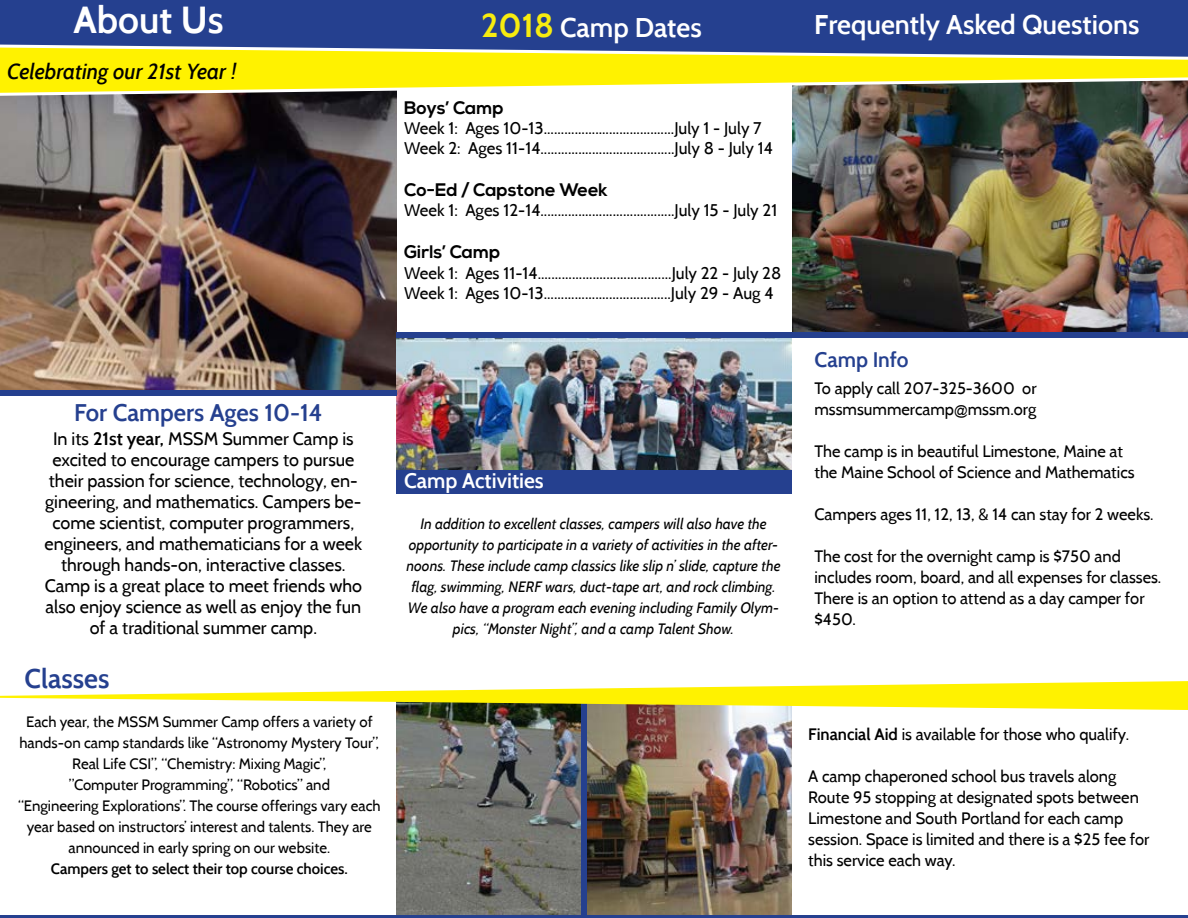
<style>
.page{position:relative;width:1188px;height:918px;background:#fff}
.page>*{position:absolute;margin:0;border:0;box-sizing:border-box;transform-origin:0 0}
.t1{font:600 37.5px "Cabin";color:#fff}
.t2{font:600 27px "Cabin";color:#fff}
.t3{font:600 27px "Cabin";color:#25408f}
.t4{font:600 24px "Cabin";color:#25408f}
.t5{font:italic 500 21.75px "Cabin";color:#000}
.t6{font:600 21px "Cabin";color:#fff}
.t7{font:600 21px "Cabin";letter-spacing:-.005em;color:#25408f}
.t8{font:700 18.15px "Nexa";color:#000}
.t9{font:18px/21px "Cabin";color:#000;text-align:center}
.t10{font:16.8px/20.2px "Cabin";color:#000}
.t11{font:16.5px/21px "Cabin";color:#000}
.t12{font:italic 15px/21px "Cabin";color:#000;text-align:center}
.t13{font:15px/21px "Cabin";color:#000;text-align:center}
.t14{font:600 15px "Cabin";color:#000}
.s1{font-weight:700}
.s2{font-weight:700;font-size:33px;color:#f7ec0f}
.s3{font-weight:600}
.s4{font-family:"Arial";font-size:13.5px}
</style>
<div class="page">
<img style="left:0;top:98px;width:397px;height:292px">
<div style="left:0;top:0;width:1188px;height:43px;background:#25408f"></div>
<img style="left:397px;top:338px;width:395px;height:133px">
<div style="left:397px;top:471px;width:395px;height:23px;background:#25408f"></div>
<div style="left:0;top:390px;width:397px;height:6px;background:#25408f"></div>
<img style="left:792px;top:98px;width:396px;height:235px">
<div style="left:397px;top:333px;width:791px;height:5px;background:#25408f"></div>
<svg style="left:0;top:43px;width:1188px;height:55px;background:#cac645"></svg>
<img style="left:397px;top:710px;width:395px;height:205px">
<hr style="left:0;top:915px;width:1188px;height:3px;background:#25408f">
<div style="left:581px;top:695px;width:6px;height:223px;background:#25408f"></div>
<svg style="left:0;top:681px;width:1188px;height:29px"></svg>
<h1 class="t1" style="left:74px;top:-3px;width:152px"><span class="s1">A</span>bout <span class="s1">U</span>s</h1>
<h2 class="t2" style="left:814px;top:8px;width:327px"><span class="s1">F</span>requently Asked Questions</h2>
<h2 class="t2" style="left:481px;top:11px;width:222px"><span class="s2">2018</span> Camp Dates</h2>
<h3 class="t5" style="left:7px;top:58px;width:231px">Celebrating our 21st Year !</h3>
<p class="t8" style="left:404px;top:97px;width:101px">Boys’ Camp</p>
<p class="t10" style="left:404px;top:118px;width:371px">Week 1: Ages 10-13......................................July 1 - July 7<br>Week 2: Ages 11-14.......................................July 8 - July 14</p>
<p class="t8" style="left:404px;top:180px;width:205px">Co-Ed / Capstone Week</p>
<p class="t10" style="left:404px;top:200px;width:375px">Week 1: Ages 12-14.......................................July 15 - July 21</p>
<p class="t8" style="left:404px;top:242px;width:98px">Girls’ Camp</p>
<p class="t10" style="left:404px;top:263px;width:379px">Week 1: Ages 11-14.......................................July 22 - July 28<br>Week 1: Ages 10-13.....................................July 29 - Aug 4</p>
<h3 class="t4" style="left:74px;top:398px;width:250px">For Campers Ages 10-14</h3>
<p class="t9" style="left:45px;top:428px;width:319px">In its <span class="s3">21st year,</span> MSSM Summer Camp is excited to encourage campers to pursue their passion for science, technology, en&shy;gineering, and mathematics. Campers be&shy;come scientist, computer programmers, engineers, and mathematicians for a week through hands-on, interactive classes.<br>Camp is a great place to meet friends who also enjoy science as well as enjoy the fun of a traditional summer camp.</p>
<h2 class="t3" style="left:25px;top:662px;width:86px">Classes</h2>
<p class="t13" style="left:18px;top:711px;width:364px">Each year, the MSSM Summer Camp offers a variety of hands-on camp standards like “Astronomy Mystery Tour”, Real Life CSI”, “Chemistry: Mixing Magic”,<br>”Computer Programming”, “Robotics” and<br>“Engineering Explorations”. The course offerings vary each year based on instructors’ interest and talents. They are announced in early spring on our website.</p>
<p class="t14" style="left:51px;top:859px;width:299px">Campers get to select their top course choices.</p>
<p class="t6" style="left:404px;top:468px;width:141px">Camp Activities</p>
<p class="t12" style="left:407px;top:513px;width:376px">In addition to excellent classes, campers will also have the opportunity to participate in a variety of activities in the after&shy;noons. These include camp classics like slip n’ slide, capture the flag, swimming, NERF wars, duct-tape art, and rock climbing.<br>We also have a program each evening including Family Olym&shy;pics, “Monster Night”, and a camp Talent Show.</p>
<p class="t7" style="left:815px;top:347px;width:95px">Camp Info</p>
<p class="t11" style="left:815px;top:378px;width:224px">To apply call 207-325-3600 or mssmsummercamp<span class="s4">@</span>mssm.org</p>
<p class="t11" style="left:814px;top:441px;width:322px">The camp is in beautiful Limestone, Maine at the Maine School of Science and Mathematics</p>
<p class="t11" style="left:814px;top:504px;width:341px">Campers ages 11, 12, 13, &amp; 14 can stay for 2 weeks.</p>
<p class="t11" style="left:814px;top:546px;width:348px">The cost for the overnight camp is $750 and includes room, board, and all expenses for classes.<br>There is an option to attend as a day camper for $450.</p>
<p class="t11" style="left:808px;top:724px;width:322px"><span class="s3">Financial Aid</span> is available for those who qualify.</p>
<p class="t11" style="left:808px;top:766px;width:343px">A camp chaperoned school bus travels along Route 95 stopping at designated spots between Limestone and South Portland for each camp session. Space is limited and there is a $25 fee for this service each way.</p>
</div>
